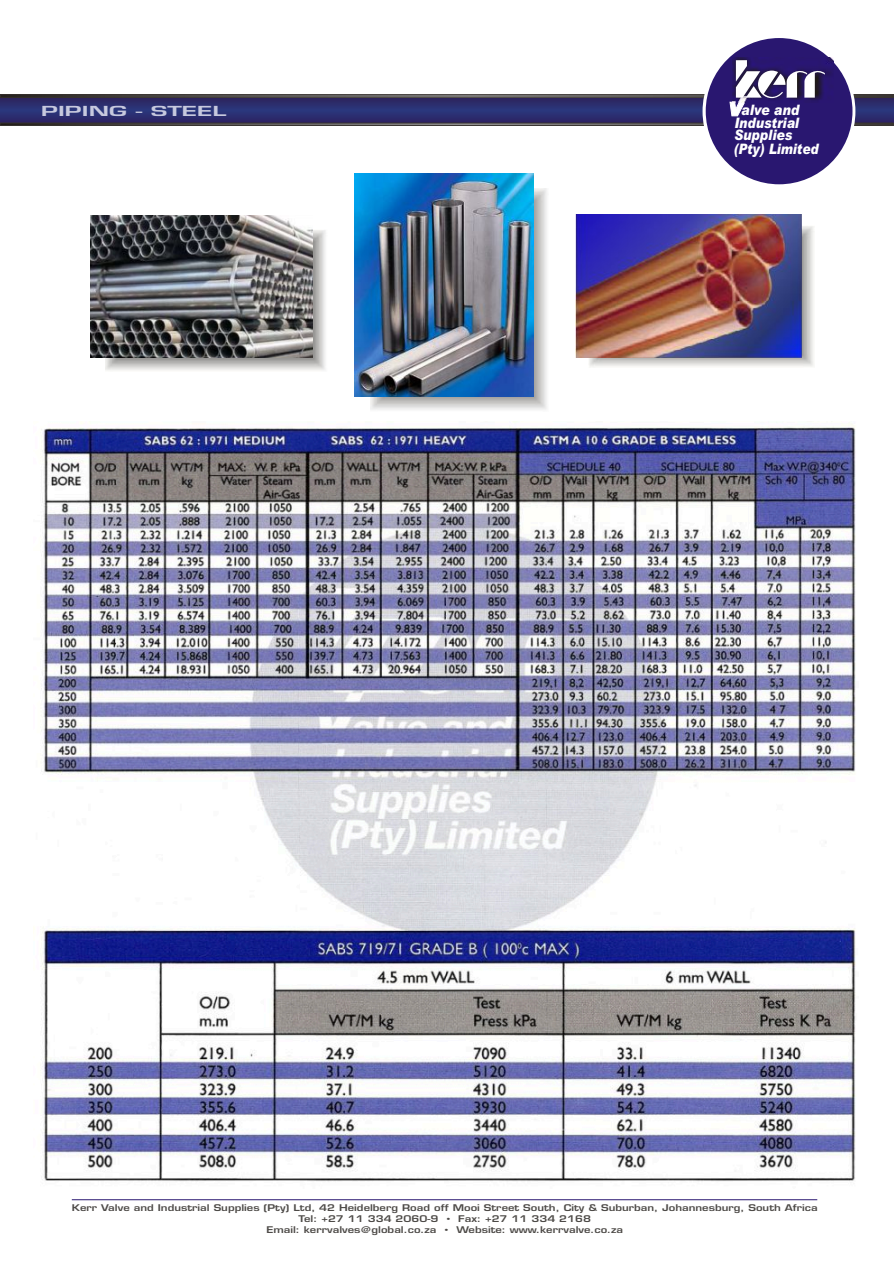
<style>
.page{position:relative;width:894px;height:1263px;background:#fff}
.page>*{position:absolute;margin:0;border:0;box-sizing:border-box;transform-origin:0 0}
.t1{font:italic 900 14.4px/12.5px "Arial";color:#fff;text-align:center;scale:.88 1}
.t2{font:italic 900 14.4px "Arial";color:#fff;scale:.84 1}
.t3{font:600 13.5px "Eurostile LT Std";color:#c7c9de;scale:1.83 1}
.t4{font:600 9px/11.2px "Eurostile LT Std";color:#4d4a47;text-align:center;scale:1.25 1}
.s1{font-family:"Arial";font-weight:400}
</style>
<div class="page">
<img style="left:41px;top:421px;width:815px;height:761px">
<img style="left:106px;top:229px;width:220px;height:142px">
<img style="left:91px;top:216px;width:221px;height:142px">
<img style="left:370px;top:188px;width:177px;height:222px">
<img style="left:355px;top:173px;width:178px;height:223px">
<hr style="left:72px;top:1199px;width:745px;height:1px;background:#291770">
<img style="left:0;top:97px;width:893px;height:26px">
<div style="left:0;top:95px;width:893px;height:2px;border:1px solid #383330"></div>
<div style="left:0;top:123px;width:893px;height:3px;border:1px solid #383330"></div>
<div style="left:703px;top:35px;width:152px;height:153px;background:#fff;border-radius:50%"></div>
<div style="left:706px;top:38px;width:147px;height:146px;background:#291770;border-radius:50%"></div>
<img style="left:733px;top:57px;width:100px;height:19px">
<svg style="left:730px;top:60px;width:95px;height:56px"></svg>
<img style="left:588px;top:226px;width:226px;height:141px">
<img style="left:576px;top:215px;width:226px;height:142px">
<h2 class="t3" style="left:41px;top:106px;width:103px">PIPING - STEEL</h2>
<h1 class="t1" style="left:734px;top:105px;width:76px">alve and<br>Industrial<br>Supplies</h1>
<h1 class="t2" style="left:734px;top:144px;width:102px">(Pty) Limited</h1>
<p class="t4" style="left:72px;top:1203px;width:598px">Kerr Valve and Industrial Supplies (Pty) Ltd, 42 Heidelberg Road off Mooi Street South, City &amp; Suburban, Johannesburg, South Africa<br>Tel: +27 11 334 2060-9 <span class="s1">•</span> Fax: +27 11 334 2168<br>Email: kerrvalves@global.co.za <span class="s1">•</span> Website: www.kerrvalve.co.za</p>
</div>
